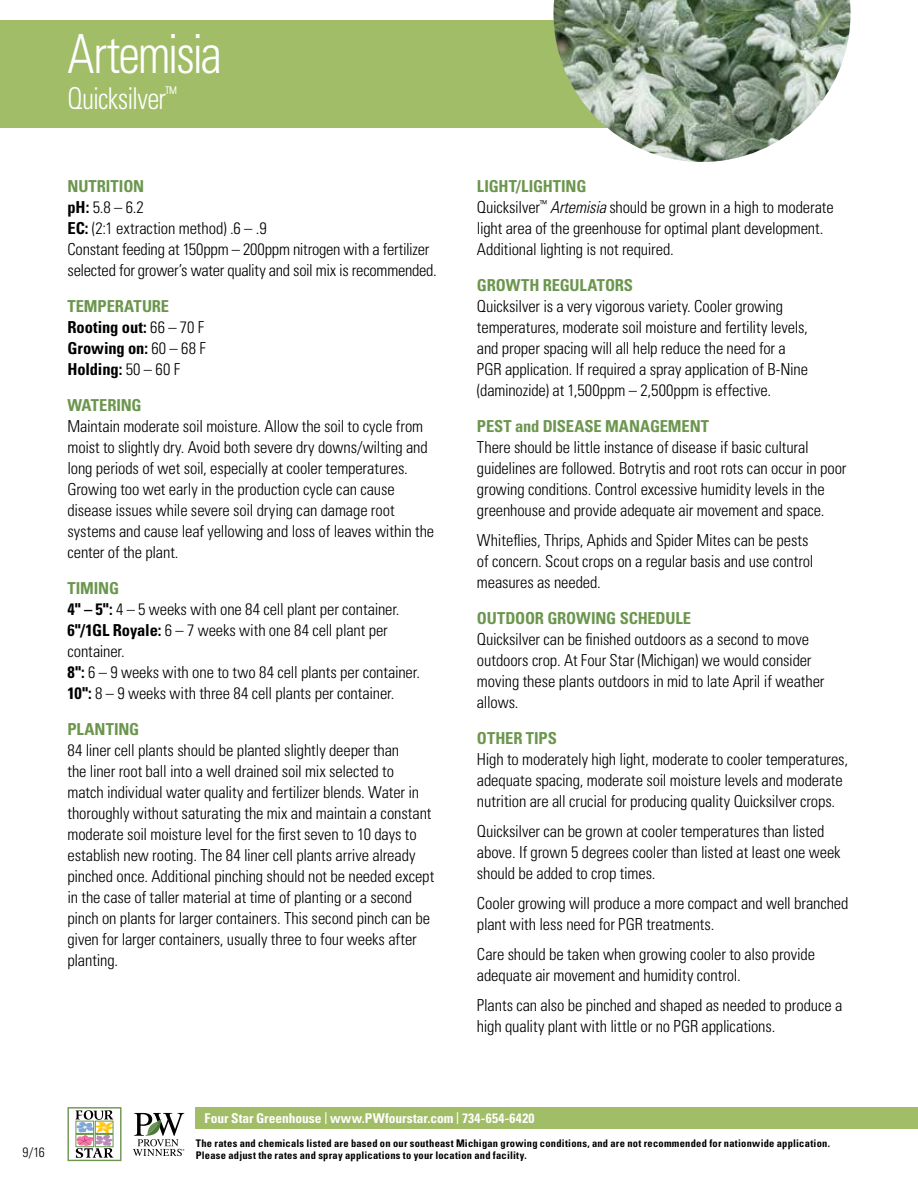
<style>
.page{position:relative;width:918px;height:1188px;background:#fff}
.page>*{position:absolute;margin:0;border:0;box-sizing:border-box;transform-origin:0 0}
.t1{font:300 condensed 54px "Univers LT Std";letter-spacing:-.045em;color:#fff;scale:.9 1}
.t2{font:300 condensed 30px "Univers LT Std";letter-spacing:-.03em;color:#fff;scale:.9 1}
.t3{font:300 condensed 16.5px/21px "Univers LT Std";letter-spacing:-.01em;color:#000}
.t4{font:700 condensed 16.5px "Univers LT Std";letter-spacing:-.01em;color:#6c964e}
.t5{font:700 condensed 16.5px/21px "Univers LT Std";letter-spacing:-.005em;color:#000}
.t6{font:700 condensed 13.5px "Univers LT Std";letter-spacing:.005em;color:#fff}
.t7{font:300 condensed 13.5px "Univers LT Std";color:#000}
.t8{font:700 condensed 10.5px/12px "Univers LT Std";letter-spacing:.02em;color:#000}
.s1{font-weight:700;color:#6c964e}
.s2{font-weight:700}
.s3{color:#6c964e}
.s4{font-weight:300}
.s5{font-style:italic}
.s6{font-weight:300;font-size:16.5px}
</style>
<div class="page">
<div style="left:196px;top:1107px;width:722px;height:21px;background:#a1bd67"></div>
<svg style="left:67px;top:1107px;width:54px;height:54px"></svg>
<svg style="left:133px;top:1113px;width:51px;height:43px"></svg>
<div style="left:0;top:20px;width:648px;height:108px;background:#a1bd67"></div>
<img style="left:554px;top:0;width:296px;height:162px">
<h1 class="t1" style="left:68px;top:21px;width:173px">Artemisia</h1>
<h2 class="t2" style="left:68px;top:80px;width:123px">Quicksilver<sup>™</sup></h2>
<p class="t3" style="left:68px;top:176px;width:371px"><span class="s1">NUTRITION<br></span><span class="s2">pH:</span> 5.8 – 6.2<br><span class="s2">EC:</span> (2:1 extraction method) .6 – .9<br>Constant feeding at 150ppm – 200ppm nitrogen with a fertilizer selected for grower’s water quality and soil mix is recommended.</p>
<p class="t5" style="left:68px;top:296px;width:140px"><span class="s3">TEMPERATURE<br></span>Rooting out: <span class="s4">66 – 70 F<br></span>Growing on: <span class="s4">60 – 68 F<br></span>Holding: <span class="s4">50 – 60 F</span></p>
<p class="t4" style="left:68px;top:395px;width:76px">WATERING</p>
<p class="t3" style="left:68px;top:416px;width:368px">Maintain moderate soil moisture. Allow the soil to cycle from moist to slightly dry. Avoid both severe dry downs/wilting and long periods of wet soil, especially at cooler temperatures.<br>Growing too wet early in the production cycle can cause disease issues while severe soil drying can damage root systems and cause leaf yellowing and loss of leaves within the center of the plant.</p>
<p class="t3" style="left:68px;top:578px;width:354px"><span class="s1">TIMING<br></span><span class="s2">4" – 5":</span> 4 – 5 weeks with one 84 cell plant per container.<br><span class="s2">6"/1GL Royale:</span> 6 – 7 weeks with one 84 cell plant per container.<br><span class="s2">8":</span> 6 – 9 weeks with one to two 84 cell plants per container.<br><span class="s2">10":</span> 8 – 9 weeks with three 84 cell plants per container.</p>
<p class="t4" style="left:68px;top:719px;width:73px">PLANTING</p>
<p class="t3" style="left:68px;top:740px;width:368px">84 liner cell plants should be planted slightly deeper than<br>the liner root ball into a well drained soil mix selected to match individual water quality and fertilizer blends. Water in thoroughly without saturating the mix and maintain a constant moderate soil moisture level for the first seven to 10 days to establish new rooting. The 84 liner cell plants arrive already pinched once. Additional pinching should not be needed except in the case of taller material at time of planting or a second pinch on plants for larger containers. This second pinch can be given for larger containers, usually three to four weeks after planting.</p>
<p class="t3" style="left:477px;top:176px;width:358px"><span class="s1">LIGHT/LIGHTING<br></span>Quicksilver<sup>™</sup> <span class="s5">Artemisia</span> should be grown in a high to moderate light area of the greenhouse for optimal plant development.<br>Additional lighting is not required.</p>
<p class="t4" style="left:477px;top:275px;width:158px">GROWTH REGULATORS</p>
<p class="t3" style="left:477px;top:296px;width:333px">Quicksilver is a very vigorous variety. Cooler growing temperatures, moderate soil moisture and fertility levels, and proper spacing will all help reduce the need for a PGR application. If required a spray application of B-Nine (daminozide) at 1,500ppm – 2,500ppm is effective.</p>
<p class="t4" style="left:477px;top:416px;width:234px">PEST and DISEASE MANAGEMENT</p>
<p class="t3" style="left:477px;top:437px;width:371px">There should be little instance of disease if basic cultural guidelines are followed. Botrytis and root rots can occur in poor growing conditions. Control excessive humidity levels in the greenhouse and provide adequate air movement and space.</p>
<p class="t3" style="left:477px;top:530px;width:338px">Whiteflies, Thrips, Aphids and Spider Mites can be pests of concern. Scout crops on a regular basis and use control measures as needed.</p>
<p class="t4" style="left:477px;top:608px;width:216px">OUTDOOR GROWING SCHEDULE</p>
<p class="t3" style="left:477px;top:629px;width:349px">Quicksilver can be finished outdoors as a second to move outdoors crop. At Four Star (Michigan) we would consider moving these plants outdoors in mid to late April if weather allows.</p>
<p class="t4" style="left:477px;top:728px;width:81px">OTHER TIPS</p>
<p class="t3" style="left:477px;top:749px;width:373px">High to moderately high light, moderate to cooler temperatures, adequate spacing, moderate soil moisture levels and moderate nutrition are all crucial for producing quality Quicksilver crops.</p>
<p class="t3" style="left:477px;top:821px;width:365px">Quicksilver can be grown at cooler temperatures than listed above. If grown 5 degrees cooler than listed at least one week should be added to crop times.</p>
<p class="t3" style="left:477px;top:893px;width:373px">Cooler growing will produce a more compact and well branched plant with less need for PGR treatments.</p>
<p class="t3" style="left:477px;top:944px;width:340px">Care should be taken when growing cooler to also provide adequate air movement and humidity control.</p>
<p class="t3" style="left:477px;top:995px;width:367px">Plants can also be pinched and shaped as needed to produce a high quality plant with little or no PGR applications.</p>
<p class="t7" style="left:23px;top:1144px;width:24px">9/16</p>
<p class="t6" style="left:205px;top:1110px;width:331px">Four Star Greenhouse <span class="s6">I</span> www.PWfourstar.com <span class="s6">I</span> 734-654-6420</p>
<p class="t8" style="left:196px;top:1137px;width:636px">The rates and chemicals listed are based on our southeast Michigan growing conditions, and are not recommended for nationwide application.<br>Please adjust the rates and spray applications to your location and facility.</p>
</div>
